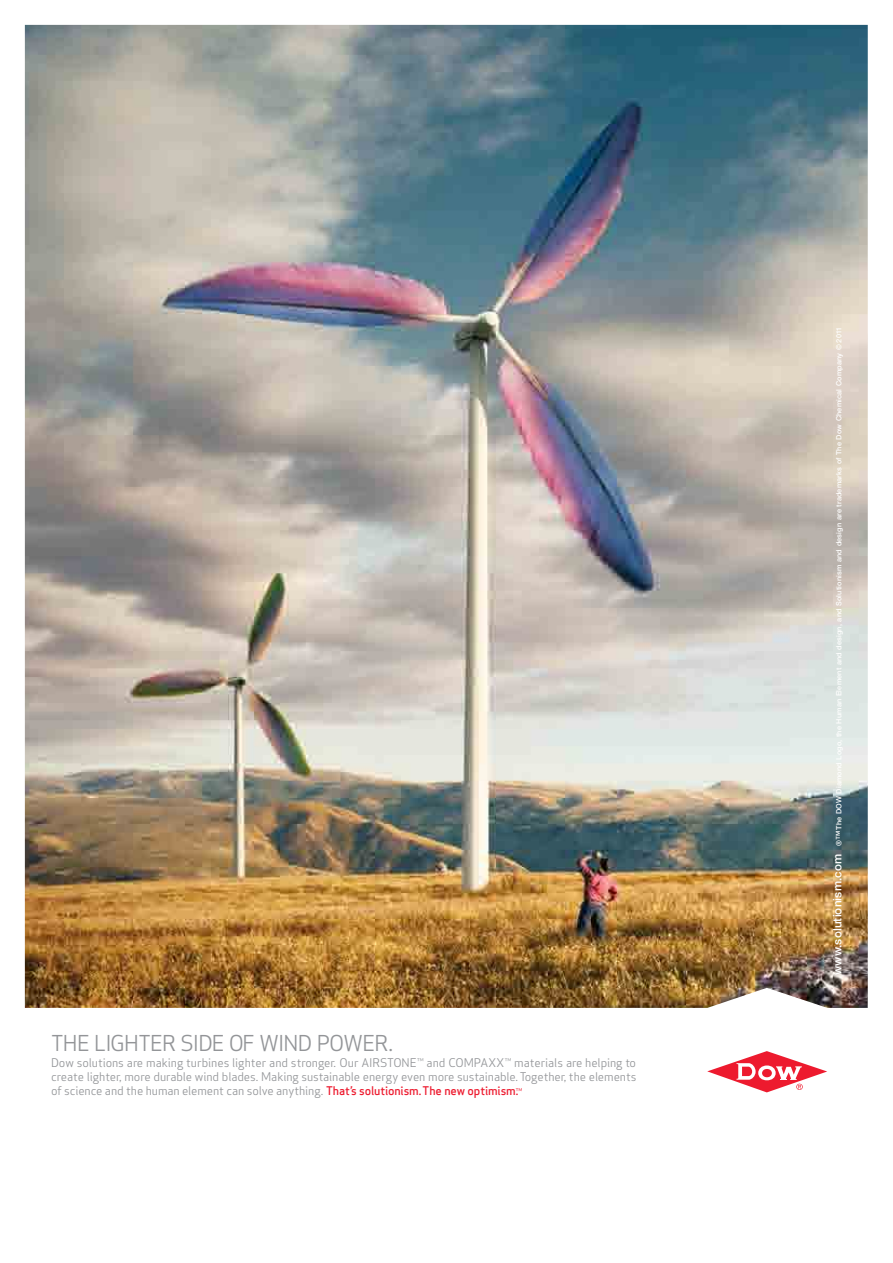
<style>
.page{position:relative;width:893px;height:1263px;background:#fff}
.page>*{position:absolute;margin:0;border:0;box-sizing:border-box;transform-origin:0 0}
.t1{font:21.45px "Apex Sans";letter-spacing:-.04em;color:#939598}
.t2{font:11.7px/14.1px "Apex Sans";letter-spacing:-.005em;color:#939598;text-align:justify}
.t3{font:500 7.35px "Helvetica Neue";letter-spacing:.02em;color:#fff}
.s1{font-weight:500;color:#ed1a2e}
.s2{color:#ed1a2e}
.s3{font-size:11.7px}
.s4{font-size:9.45px}
</style>
<div class="page">
<img style="left:25px;top:25px;width:843px;height:983px">
<svg style="left:707px;top:1051px;width:120px;height:41px"></svg>
<h1 class="t1" style="left:51px;top:1025px;width:343px">THE LIGHTER SIDE OF WIND POWER.</h1>
<p class="t2" style="left:51px;top:1054px;width:587px">Dow solutions are making turbines lighter and stronger. Our AIRSTONE™ and COMPAXX™ materials are helping to create lighter, more durable wind blades. Making sustainable energy even more sustainable.Together, the elements of science and the human element can solve anything. <span class="s1">That’s solutionism.The new optimism</span><span class="s2">™</span><span class="s1">.</span></p>
<p class="t3" style="left:834px;top:975px;width:650px;rotate:-90deg"><span class="s3">www.solutionism.com</span> ®<span class="s4">™</span>The DOW Diamond Logo, the Human Element and design, and Solutionism and design are trademarks of The Dow Chemical Company © 2011</p>
</div>
